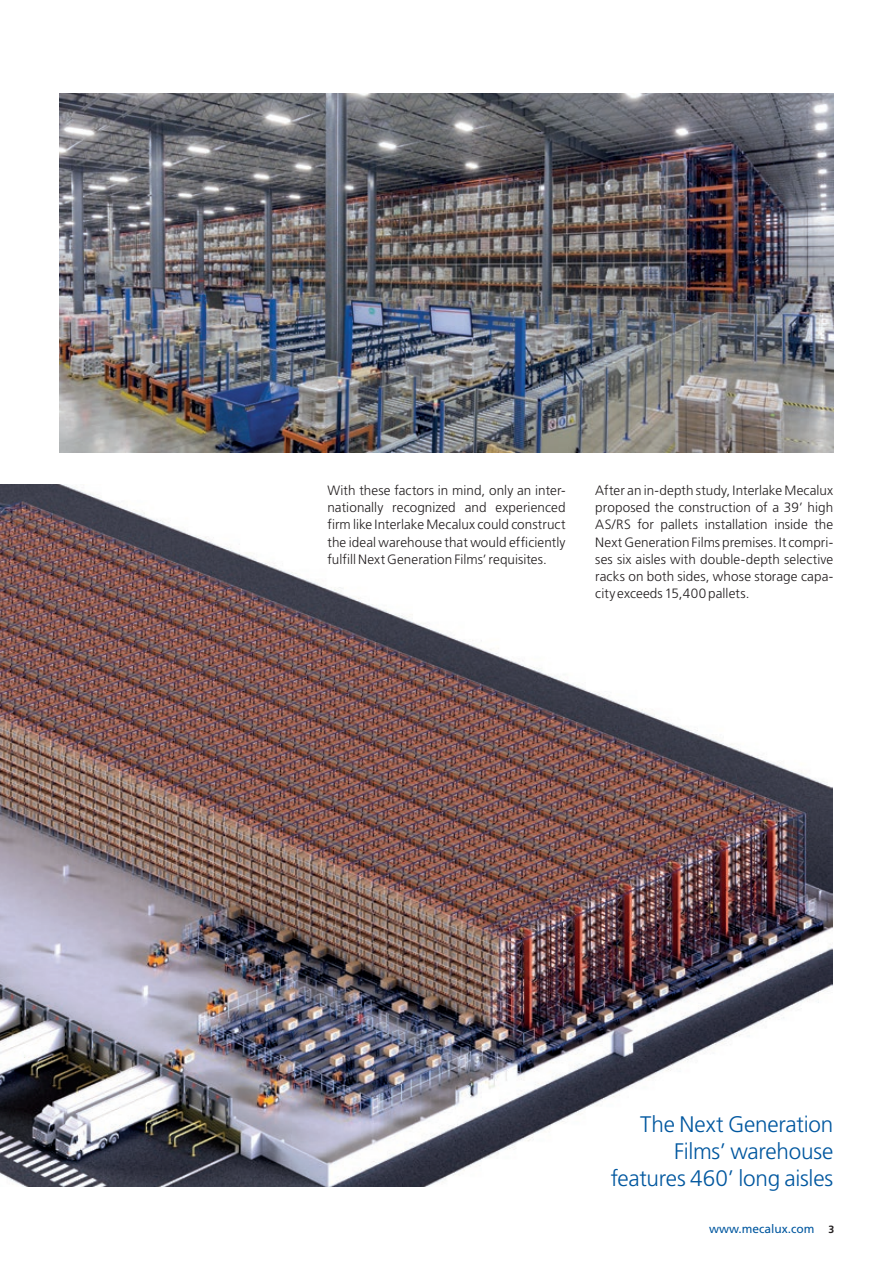
<style>
.page{position:relative;width:893px;height:1263px;background:#fff}
.page>*{position:absolute;margin:0;border:0;box-sizing:border-box;transform-origin:0 0}
.t1{font:300 22.5px/27px "Frutiger LT Std";letter-spacing:-.01em;color:#01579f;text-align:right}
.t2{font:300 13.5px/17.2px "Frutiger LT Std";letter-spacing:.005em;color:#231f20;text-align:justify}
.t3{font:12px "Frutiger LT Std";color:#01579f}
.s1{font-weight:700;font-size:10.5px;color:#231f20}
</style>
<div class="page">
<img style="left:0;top:485px;width:833px;height:701px">
<img style="left:60px;top:94px;width:773px;height:358px">
<p class="t2" style="left:327px;top:482px;width:240px">With these factors in mind, only an inter&shy;nationally recognized and experienced firm like Interlake Mecalux could construct the ideal warehouse that would efficiently fulfill Next Generation Films’ requisites.</p>
<p class="t2" style="left:595px;top:482px;width:239px">After an in-depth study, Interlake Mecalux proposed the construction of a 39’ high AS/RS for pallets installation inside the Next Generation Films premises. It compri&shy;ses six aisles with double-depth selective racks on both sides, whose storage capa&shy;city exceeds 15,400 pallets.</p>
<h1 class="t1" style="left:611px;top:1111px;width:224px">The Next Generation<br>Films’ warehouse features 460’ long aisles</h1>
<p class="t3" style="left:709px;top:1221px;width:127px">www.mecalux.com <span class="s1">3</span></p>
</div>
